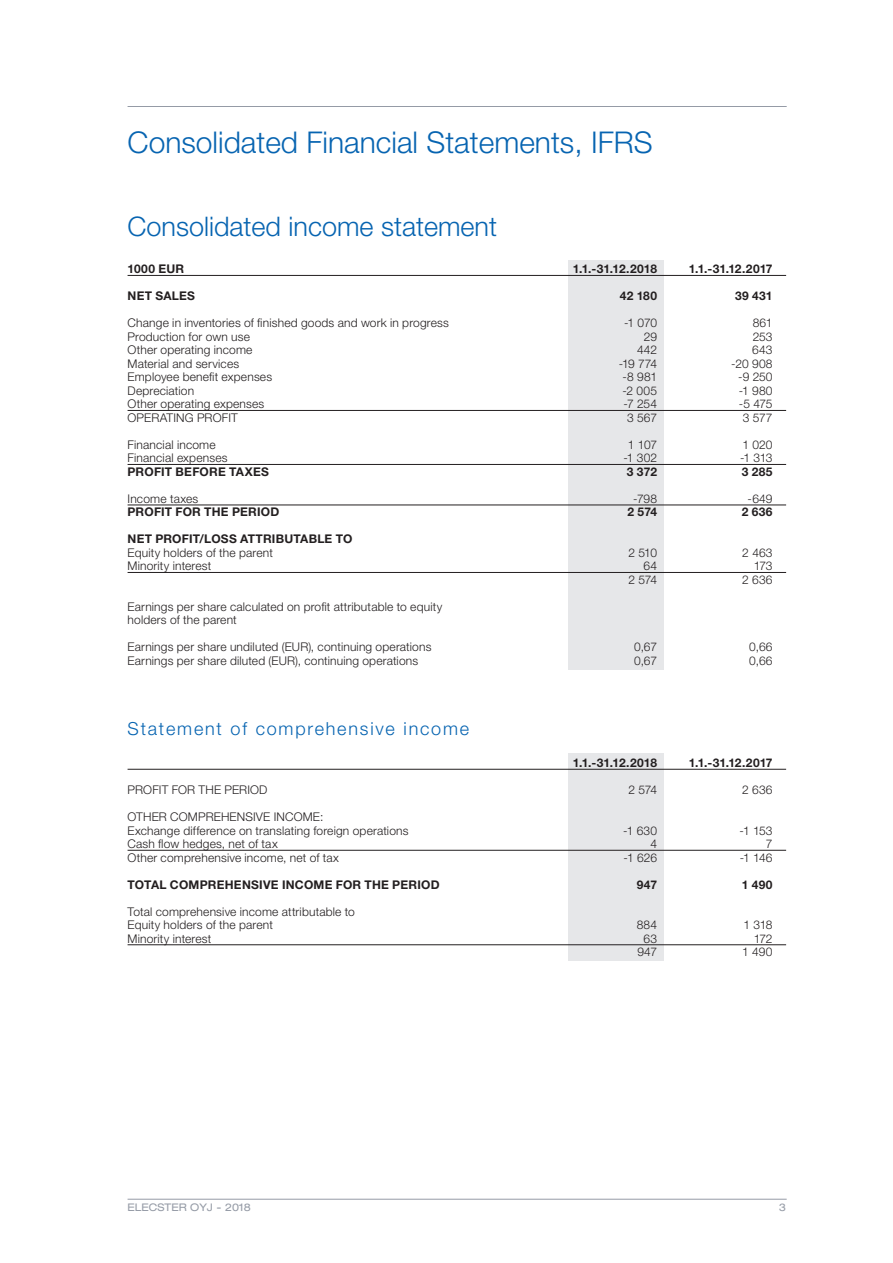
<style>
.page{position:relative;width:893px;height:1263px;background:#fff}
.page>*{position:absolute;margin:0;border:0;box-sizing:border-box;transform-origin:0 0}
.Otsikko_18pt_sininen{font:300 30px "Helvetica Neue LT Std";color:#0764b1}
.Otsikko_18pt_sininen-2{font:300 27px "Helvetica Neue LT Std";color:#0764b1}
.Otsikko_12pt_sininen{font:300 18px "Helvetica Neue LT Std";letter-spacing:.1em;color:#0764b1}
.Leipis_8pt_EI_sisenn{font:300 12px "Helvetica Neue LT Std";letter-spacing:.015em;color:#231f20}
.Leipis_8pt_EI_sisenn-2{font:700 12px "Helvetica Neue LT Std";letter-spacing:.02em;color:#231f20}
.t1{font:expanded 10.5px "Helvetica Neue LT Std";color:#959ba6}
</style>
<div class="page">
<hr style="left:128px;top:1199px;width:659px;height:1px;background:#959ba6">
<hr style="left:128px;top:106px;width:659px;height:1px;background:#959ba6">
<div style="left:568px;top:260px;width:95px;height:410px;background:#e6e7e9"></div>
<hr style="left:128px;top:275px;width:658px;height:1px;background:#231f20">
<hr style="left:128px;top:410px;width:658px;height:1px;background:#231f20">
<hr style="left:128px;top:464px;width:658px;height:1px;background:#231f20">
<hr style="left:128px;top:505px;width:658px;height:1px;background:#231f20">
<hr style="left:128px;top:572px;width:658px;height:1px;background:#231f20">
<div style="left:568px;top:754px;width:95px;height:207px;background:#e6e7e9"></div>
<hr style="left:128px;top:769px;width:658px;height:1px;background:#231f20">
<hr style="left:128px;top:850px;width:658px;height:1px;background:#231f20">
<hr style="left:128px;top:944px;width:658px;height:1px;background:#231f20">
<p class="Otsikko_18pt_sininen" style="left:128px;top:124px;width:527px">Consolidated Financial Statements, IFRS</p>
<p class="Otsikko_18pt_sininen-2" style="left:128px;top:210px;width:371px">Consolidated income statement</p>
<p class="Leipis_8pt_EI_sisenn-2" style="left:128px;top:261px;width:58px">1000 EUR</p>
<p class="Leipis_8pt_EI_sisenn-2" style="left:573px;top:261px;width:86px">1.1.-31.12.2018</p>
<p class="Leipis_8pt_EI_sisenn-2" style="left:689px;top:261px;width:85px">1.1.-31.12.2017</p>
<p class="Leipis_8pt_EI_sisenn-2" style="left:128px;top:288px;width:69px">NET SALES</p>
<p class="Leipis_8pt_EI_sisenn-2" style="left:620px;top:288px;width:39px">42 180</p>
<p class="Leipis_8pt_EI_sisenn-2" style="left:735px;top:288px;width:39px">39 431</p>
<p class="Leipis_8pt_EI_sisenn" style="left:128px;top:316px;width:323px">Change in inventories of finished goods and work in progress</p>
<p class="Leipis_8pt_EI_sisenn" style="left:624px;top:316px;width:34px">-1 070</p>
<p class="Leipis_8pt_EI_sisenn" style="left:753px;top:316px;width:21px">861</p>
<p class="Leipis_8pt_EI_sisenn" style="left:128px;top:329px;width:124px">Production for own use</p>
<p class="Leipis_8pt_EI_sisenn" style="left:644px;top:329px;width:15px">29</p>
<p class="Leipis_8pt_EI_sisenn" style="left:753px;top:329px;width:21px">253</p>
<p class="Leipis_8pt_EI_sisenn" style="left:128px;top:343px;width:126px">Other operating income</p>
<p class="Leipis_8pt_EI_sisenn" style="left:637px;top:343px;width:21px">442</p>
<p class="Leipis_8pt_EI_sisenn" style="left:752px;top:343px;width:22px">643</p>
<p class="Leipis_8pt_EI_sisenn" style="left:128px;top:356px;width:113px">Material and services</p>
<p class="Leipis_8pt_EI_sisenn" style="left:619px;top:356px;width:40px">-19 774</p>
<p class="Leipis_8pt_EI_sisenn" style="left:731px;top:356px;width:43px">-20 908</p>
<p class="Leipis_8pt_EI_sisenn" style="left:128px;top:370px;width:146px">Employee benefit expenses</p>
<p class="Leipis_8pt_EI_sisenn" style="left:623px;top:370px;width:36px">-8 981</p>
<p class="Leipis_8pt_EI_sisenn" style="left:738px;top:370px;width:36px">-9 250</p>
<p class="Leipis_8pt_EI_sisenn" style="left:128px;top:383px;width:68px">Depreciation</p>
<p class="Leipis_8pt_EI_sisenn" style="left:622px;top:383px;width:36px">-2 005</p>
<p class="Leipis_8pt_EI_sisenn" style="left:739px;top:383px;width:35px">-1 980</p>
<p class="Leipis_8pt_EI_sisenn" style="left:128px;top:397px;width:138px">Other operating expenses</p>
<p class="Leipis_8pt_EI_sisenn" style="left:623px;top:397px;width:35px">-7 254</p>
<p class="Leipis_8pt_EI_sisenn" style="left:739px;top:397px;width:35px">-5 475</p>
<p class="Leipis_8pt_EI_sisenn" style="left:128px;top:410px;width:112px">OPERATING PROFIT</p>
<p class="Leipis_8pt_EI_sisenn" style="left:627px;top:410px;width:31px">3 567</p>
<p class="Leipis_8pt_EI_sisenn" style="left:743px;top:410px;width:31px">3 577</p>
<p class="Leipis_8pt_EI_sisenn" style="left:128px;top:437px;width:90px">Financial income</p>
<p class="Leipis_8pt_EI_sisenn" style="left:628px;top:437px;width:31px">1 107</p>
<p class="Leipis_8pt_EI_sisenn" style="left:742px;top:437px;width:32px">1 020</p>
<p class="Leipis_8pt_EI_sisenn" style="left:128px;top:451px;width:102px">Financial expenses</p>
<p class="Leipis_8pt_EI_sisenn" style="left:623px;top:451px;width:35px">-1 302</p>
<p class="Leipis_8pt_EI_sisenn" style="left:740px;top:451px;width:34px">-1 313</p>
<p class="Leipis_8pt_EI_sisenn-2" style="left:128px;top:464px;width:143px">PROFIT BEFORE TAXES</p>
<p class="Leipis_8pt_EI_sisenn-2" style="left:627px;top:464px;width:32px">3 372</p>
<p class="Leipis_8pt_EI_sisenn-2" style="left:742px;top:464px;width:32px">3 285</p>
<p class="Leipis_8pt_EI_sisenn" style="left:128px;top:491px;width:72px">Income taxes</p>
<p class="Leipis_8pt_EI_sisenn" style="left:633px;top:491px;width:25px">-798</p>
<p class="Leipis_8pt_EI_sisenn" style="left:748px;top:491px;width:27px">-649</p>
<p class="Leipis_8pt_EI_sisenn-2" style="left:128px;top:504px;width:153px">PROFIT FOR THE PERIOD</p>
<p class="Leipis_8pt_EI_sisenn-2" style="left:628px;top:504px;width:31px">2 574</p>
<p class="Leipis_8pt_EI_sisenn-2" style="left:742px;top:504px;width:32px">2 636</p>
<p class="Leipis_8pt_EI_sisenn-2" style="left:128px;top:531px;width:226px">NET PROFIT/LOSS ATTRIBUTABLE TO</p>
<p class="Leipis_8pt_EI_sisenn" style="left:128px;top:545px;width:147px">Equity holders of the parent</p>
<p class="Leipis_8pt_EI_sisenn" style="left:628px;top:545px;width:30px">2 510</p>
<p class="Leipis_8pt_EI_sisenn" style="left:742px;top:545px;width:32px">2 463</p>
<p class="Leipis_8pt_EI_sisenn" style="left:128px;top:559px;width:85px">Minority interest</p>
<p class="Leipis_8pt_EI_sisenn" style="left:644px;top:559px;width:15px">64</p>
<p class="Leipis_8pt_EI_sisenn" style="left:754px;top:559px;width:20px">173</p>
<p class="Leipis_8pt_EI_sisenn" style="left:628px;top:572px;width:30px">2 574</p>
<p class="Leipis_8pt_EI_sisenn" style="left:742px;top:572px;width:32px">2 636</p>
<p class="Leipis_8pt_EI_sisenn" style="left:128px;top:599px;width:316px">Earnings per share calculated on profit attributable to equity</p>
<p class="Leipis_8pt_EI_sisenn" style="left:128px;top:613px;width:111px">holders of the parent</p>
<p class="Leipis_8pt_EI_sisenn" style="left:128px;top:640px;width:305px">Earnings per share undiluted (EUR), continuing operations</p>
<p class="Leipis_8pt_EI_sisenn" style="left:634px;top:640px;width:24px">0,67</p>
<p class="Leipis_8pt_EI_sisenn" style="left:749px;top:640px;width:25px">0,66</p>
<p class="Leipis_8pt_EI_sisenn" style="left:128px;top:653px;width:292px">Earnings per share diluted (EUR), continuing operations</p>
<p class="Leipis_8pt_EI_sisenn" style="left:634px;top:653px;width:24px">0,67</p>
<p class="Leipis_8pt_EI_sisenn" style="left:749px;top:653px;width:25px">0,66</p>
<p class="Otsikko_12pt_sininen" style="left:128px;top:717px;width:343px">Statement of comprehensive income</p>
<p class="Leipis_8pt_EI_sisenn-2" style="left:573px;top:755px;width:86px">1.1.-31.12.2018</p>
<p class="Leipis_8pt_EI_sisenn-2" style="left:689px;top:755px;width:85px">1.1.-31.12.2017</p>
<p class="Leipis_8pt_EI_sisenn" style="left:128px;top:782px;width:141px">PROFIT FOR THE PERIOD</p>
<p class="Leipis_8pt_EI_sisenn" style="left:628px;top:782px;width:30px">2 574</p>
<p class="Leipis_8pt_EI_sisenn" style="left:742px;top:782px;width:32px">2 636</p>
<p class="Leipis_8pt_EI_sisenn" style="left:128px;top:809px;width:197px">OTHER COMPREHENSIVE INCOME:</p>
<p class="Leipis_8pt_EI_sisenn" style="left:128px;top:823px;width:282px">Exchange difference on translating foreign operations</p>
<p class="Leipis_8pt_EI_sisenn" style="left:623px;top:823px;width:35px">-1 630</p>
<p class="Leipis_8pt_EI_sisenn" style="left:740px;top:823px;width:34px">-1 153</p>
<p class="Leipis_8pt_EI_sisenn" style="left:128px;top:836px;width:152px">Cash flow hedges, net of tax</p>
<p class="Leipis_8pt_EI_sisenn" style="left:650px;top:836px;width:8px">4</p>
<p class="Leipis_8pt_EI_sisenn" style="left:766px;top:836px;width:8px">7</p>
<p class="Leipis_8pt_EI_sisenn" style="left:128px;top:850px;width:213px">Other comprehensive income, net of tax</p>
<p class="Leipis_8pt_EI_sisenn" style="left:624px;top:850px;width:35px">-1 626</p>
<p class="Leipis_8pt_EI_sisenn" style="left:740px;top:850px;width:34px">-1 146</p>
<p class="Leipis_8pt_EI_sisenn-2" style="left:128px;top:877px;width:314px">TOTAL COMPREHENSIVE INCOME FOR THE PERIOD</p>
<p class="Leipis_8pt_EI_sisenn-2" style="left:637px;top:877px;width:22px">947</p>
<p class="Leipis_8pt_EI_sisenn-2" style="left:742px;top:877px;width:32px">1 490</p>
<p class="Leipis_8pt_EI_sisenn" style="left:128px;top:904px;width:229px">Total comprehensive income attributable to</p>
<p class="Leipis_8pt_EI_sisenn" style="left:128px;top:917px;width:147px">Equity holders of the parent</p>
<p class="Leipis_8pt_EI_sisenn" style="left:637px;top:917px;width:22px">884</p>
<p class="Leipis_8pt_EI_sisenn" style="left:744px;top:917px;width:31px">1 318</p>
<p class="Leipis_8pt_EI_sisenn" style="left:128px;top:931px;width:85px">Minority interest</p>
<p class="Leipis_8pt_EI_sisenn" style="left:644px;top:931px;width:15px">63</p>
<p class="Leipis_8pt_EI_sisenn" style="left:754px;top:931px;width:20px">172</p>
<p class="Leipis_8pt_EI_sisenn" style="left:637px;top:944px;width:21px">947</p>
<p class="Leipis_8pt_EI_sisenn" style="left:742px;top:944px;width:32px">1 490</p>
<p class="t1" style="left:128px;top:1201px;width:125px">ELECSTER OYJ - 2018</p>
<p class="t1" style="left:779px;top:1201px;width:9px">3</p>
</div>
